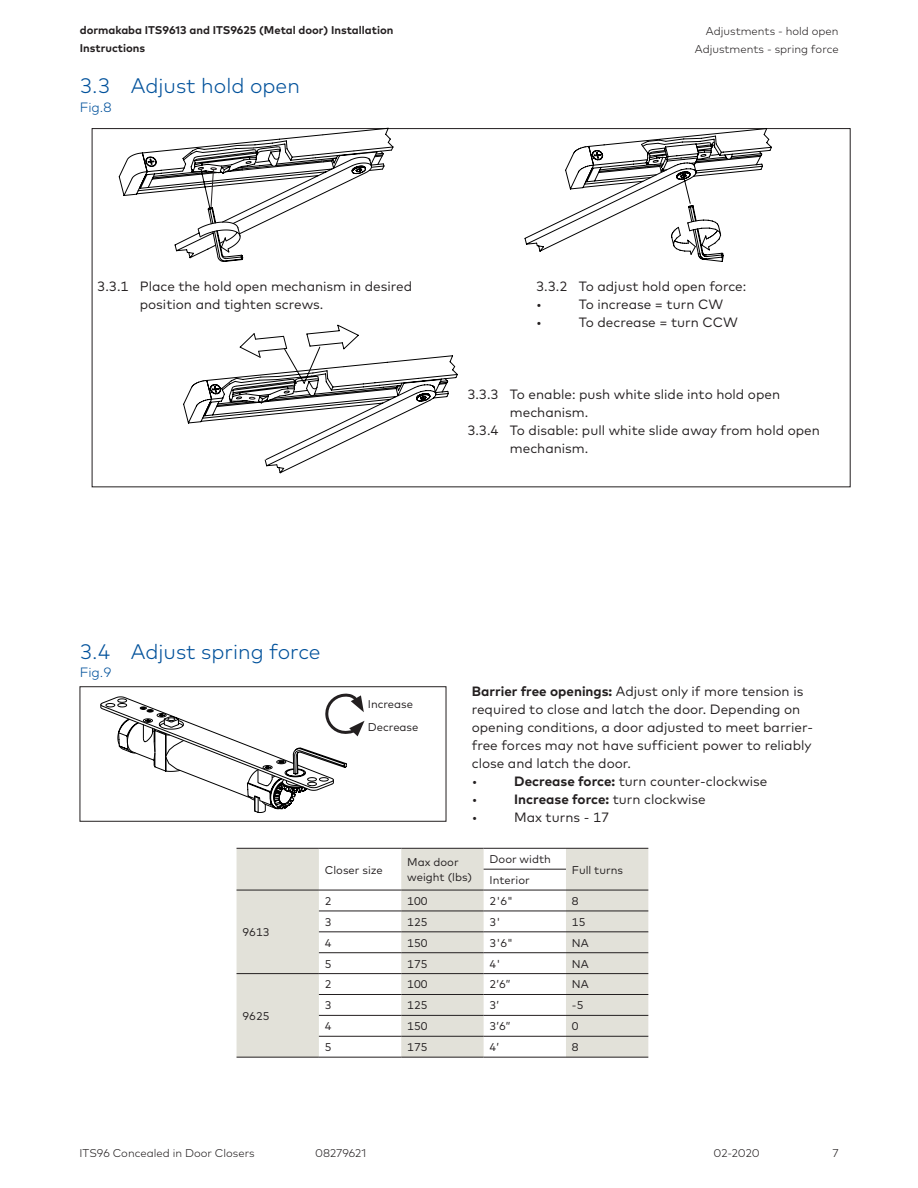
<style>
.page{position:relative;width:918px;height:1188px;background:#fff}
.page>*{position:absolute;margin:0;border:0;box-sizing:border-box;transform-origin:0 0}
.t1{font:300 21px "Mark Pro";color:#01519b}
.Body_Text_9pt_12pt_R{font:13.5px/18px "Mark Pro";color:#231f20}
.t2{font:700 13.5px "Mark Pro";color:#231f20}
.t3{font:300 13.5px "Mark Pro";color:#01519b}
.Table_Body_Text_7_5p{font:11.25px/14.2px "Mark Pro";color:#231f20}
.t4{font:300 11.25px/18px "Mark Pro";color:#231f20;text-align:right}
.t5{font:700 11.25px/18px "Mark Pro";color:#231f20}
.Body_Text_7_5pt_9pt{font:11.25px "Mark Pro";color:#231f20}
.s1{font-weight:700}
.s2{font-weight:400}
</style>
<div class="page">
<svg style="left:524px;top:128px;width:249px;height:134px"></svg>
<svg style="left:237px;top:849px;width:411px;height:208px;fill:#e2e1d9"></svg>
<hr style="left:237px;top:848px;width:82px;height:1px;background:#231f20">
<hr style="left:319px;top:848px;width:82px;height:1px;background:#231f20">
<hr style="left:401px;top:848px;width:83px;height:1px;background:#231f20">
<hr style="left:484px;top:848px;width:82px;height:1px;background:#231f20">
<hr style="left:566px;top:848px;width:82px;height:1px;background:#231f20">
<hr style="left:484px;top:869px;width:82px;height:1px;background:#231f20">
<hr style="left:237px;top:890px;width:82px;height:1px;background:#231f20">
<hr style="left:319px;top:890px;width:82px;height:1px;background:#231f20">
<hr style="left:401px;top:890px;width:83px;height:1px;background:#231f20">
<hr style="left:484px;top:890px;width:82px;height:1px;background:#231f20">
<hr style="left:566px;top:890px;width:82px;height:1px;background:#231f20">
<hr style="left:319px;top:911px;width:82px;height:1px;background:#231f20">
<hr style="left:401px;top:911px;width:83px;height:1px;background:#231f20">
<hr style="left:484px;top:911px;width:82px;height:1px;background:#231f20">
<hr style="left:566px;top:911px;width:82px;height:1px;background:#231f20">
<hr style="left:319px;top:931px;width:82px;height:1px;background:#231f20">
<hr style="left:401px;top:931px;width:83px;height:1px;background:#231f20">
<hr style="left:484px;top:931px;width:82px;height:1px;background:#231f20">
<hr style="left:566px;top:931px;width:82px;height:1px;background:#231f20">
<hr style="left:319px;top:952px;width:82px;height:1px;background:#231f20">
<hr style="left:401px;top:952px;width:83px;height:1px;background:#231f20">
<hr style="left:484px;top:952px;width:82px;height:1px;background:#231f20">
<hr style="left:566px;top:952px;width:82px;height:1px;background:#231f20">
<hr style="left:237px;top:973px;width:82px;height:1px;background:#231f20">
<hr style="left:237px;top:1057px;width:82px;height:1px;background:#231f20">
<hr style="left:319px;top:973px;width:82px;height:1px;background:#231f20">
<hr style="left:401px;top:973px;width:83px;height:1px;background:#231f20">
<hr style="left:484px;top:973px;width:82px;height:1px;background:#231f20">
<hr style="left:566px;top:973px;width:82px;height:1px;background:#231f20">
<hr style="left:319px;top:994px;width:82px;height:1px;background:#231f20">
<hr style="left:401px;top:994px;width:83px;height:1px;background:#231f20">
<hr style="left:484px;top:994px;width:82px;height:1px;background:#231f20">
<hr style="left:566px;top:994px;width:82px;height:1px;background:#231f20">
<hr style="left:319px;top:1015px;width:82px;height:1px;background:#231f20">
<hr style="left:401px;top:1015px;width:83px;height:1px;background:#231f20">
<hr style="left:484px;top:1015px;width:82px;height:1px;background:#231f20">
<hr style="left:566px;top:1015px;width:82px;height:1px;background:#231f20">
<hr style="left:319px;top:1036px;width:82px;height:1px;background:#231f20">
<hr style="left:401px;top:1036px;width:83px;height:1px;background:#231f20">
<hr style="left:484px;top:1036px;width:82px;height:1px;background:#231f20">
<hr style="left:566px;top:1036px;width:82px;height:1px;background:#231f20">
<hr style="left:319px;top:1057px;width:82px;height:1px;background:#231f20">
<hr style="left:401px;top:1057px;width:83px;height:1px;background:#231f20">
<hr style="left:484px;top:1057px;width:82px;height:1px;background:#231f20">
<hr style="left:566px;top:1057px;width:82px;height:1px;background:#231f20">
<svg style="left:100px;top:694px;width:265px;height:119px"></svg>
<div style="left:80px;top:686px;width:366px;height:135px;border:1px solid #231f20"></div>
<svg style="left:118px;top:127px;width:276px;height:135px"></svg>
<svg style="left:183px;top:324px;width:275px;height:150px"></svg>
<p class="t5" style="left:80px;top:20px;width:315px">dormakaba ITS9613 and ITS9625 (Metal door) Installation<br>Instructions</p>
<p class="t1" style="left:80px;top:70px;width:222px">3.3 Adjust hold open</p>
<p class="t3" style="left:80px;top:97px;width:33px">Fig.8</p>
<p class="t4" style="left:695px;top:21px;width:145px">Adjustments - hold open<br>Adjustments - spring force</p>
<p class="Body_Text_9pt_12pt_R" style="left:140px;top:276px;width:274px;text-indent:-43px">3.3.1 Place the hold open mechanism in desired position and tighten screws.</p>
<p class="Body_Text_9pt_12pt_R" style="left:536px;top:276px;width:212px">3.3.2 To adjust hold open force:</p>
<p class="Body_Text_9pt_12pt_R" style="left:536px;top:294px;width:7px">•</p>
<p class="Body_Text_9pt_12pt_R" style="left:579px;top:294px;width:146px">To increase = turn CW</p>
<p class="Body_Text_9pt_12pt_R" style="left:536px;top:312px;width:7px">•</p>
<p class="Body_Text_9pt_12pt_R" style="left:579px;top:312px;width:161px">To decrease = turn CCW</p>
<p class="Body_Text_9pt_12pt_R" style="left:510px;top:384px;width:272px;text-indent:-43px">3.3.3 To enable: push white slide into hold open mechanism.</p>
<p class="Body_Text_9pt_12pt_R" style="left:510px;top:420px;width:312px;text-indent:-43px">3.3.4 To disable: pull white slide away from hold open mechanism.</p>
<p class="t1" style="left:80px;top:635px;width:243px">3.4 Adjust spring force</p>
<p class="t3" style="left:80px;top:662px;width:33px">Fig.9</p>
<p class="Body_Text_7_5pt_9pt" style="left:368px;top:696px;width:47px">Increase</p>
<p class="Body_Text_7_5pt_9pt" style="left:368px;top:719px;width:52px">Decrease</p>
<p class="Body_Text_9pt_12pt_R" style="left:472px;top:681px;width:343px"><span class="s1">Barrier free openings:</span> Adjust only if more tension is required to close and latch the door. Depending on opening conditions, a door adjusted to meet barrier&shy;free forces may not have sufficient power to reliably close and latch the door.</p>
<p class="Body_Text_9pt_12pt_R" style="left:472px;top:771px;width:7px">•</p>
<p class="Body_Text_9pt_12pt_R" style="left:514px;top:771px;width:255px"><span class="s1">Decrease force:</span> turn counter-clockwise</p>
<p class="Body_Text_9pt_12pt_R" style="left:472px;top:789px;width:7px">•</p>
<p class="t2" style="left:514px;top:789px;width:193px">Increase force: <span class="s2">turn clockwise</span></p>
<p class="Body_Text_9pt_12pt_R" style="left:472px;top:807px;width:7px">•</p>
<p class="Body_Text_9pt_12pt_R" style="left:514px;top:807px;width:96px">Max turns - 17</p>
<p class="Table_Body_Text_7_5p" style="left:243px;top:924px;width:28px">9613</p>
<p class="Table_Body_Text_7_5p" style="left:243px;top:1008px;width:28px">9625</p>
<p class="Table_Body_Text_7_5p" style="left:325px;top:862px;width:60px">Closer size</p>
<p class="Table_Body_Text_7_5p" style="left:407px;top:855px;width:66px">Max door weight (lbs)</p>
<p class="Table_Body_Text_7_5p" style="left:490px;top:851px;width:63px">Door width</p>
<p class="Table_Body_Text_7_5p" style="left:490px;top:872px;width:42px">Interior</p>
<p class="Table_Body_Text_7_5p" style="left:572px;top:862px;width:53px">Full turns</p>
<p class="Table_Body_Text_7_5p" style="left:325px;top:893px;width:8px">2</p>
<p class="Table_Body_Text_7_5p" style="left:407px;top:893px;width:22px">100</p>
<p class="Table_Body_Text_7_5p" style="left:490px;top:893px;width:25px">2'6"</p>
<p class="Table_Body_Text_7_5p" style="left:572px;top:893px;width:8px">8</p>
<p class="Table_Body_Text_7_5p" style="left:325px;top:914px;width:8px">3</p>
<p class="Table_Body_Text_7_5p" style="left:407px;top:914px;width:22px">125</p>
<p class="Table_Body_Text_7_5p" style="left:490px;top:914px;width:12px">3'</p>
<p class="Table_Body_Text_7_5p" style="left:572px;top:914px;width:15px">15</p>
<p class="Table_Body_Text_7_5p" style="left:325px;top:935px;width:8px">4</p>
<p class="Table_Body_Text_7_5p" style="left:407px;top:935px;width:22px">150</p>
<p class="Table_Body_Text_7_5p" style="left:490px;top:935px;width:25px">3'6"</p>
<p class="Table_Body_Text_7_5p" style="left:572px;top:935px;width:18px">NA</p>
<p class="Table_Body_Text_7_5p" style="left:325px;top:956px;width:8px">5</p>
<p class="Table_Body_Text_7_5p" style="left:407px;top:956px;width:22px">175</p>
<p class="Table_Body_Text_7_5p" style="left:490px;top:956px;width:12px">4'</p>
<p class="Table_Body_Text_7_5p" style="left:572px;top:956px;width:18px">NA</p>
<p class="Table_Body_Text_7_5p" style="left:325px;top:977px;width:8px">2</p>
<p class="Table_Body_Text_7_5p" style="left:407px;top:977px;width:22px">100</p>
<p class="Table_Body_Text_7_5p" style="left:490px;top:977px;width:23px">2’6”</p>
<p class="Table_Body_Text_7_5p" style="left:572px;top:977px;width:18px">NA</p>
<p class="Table_Body_Text_7_5p" style="left:325px;top:997px;width:8px">3</p>
<p class="Table_Body_Text_7_5p" style="left:407px;top:997px;width:22px">125</p>
<p class="Table_Body_Text_7_5p" style="left:490px;top:997px;width:11px">3’</p>
<p class="Table_Body_Text_7_5p" style="left:572px;top:997px;width:13px">-5</p>
<p class="Table_Body_Text_7_5p" style="left:325px;top:1018px;width:8px">4</p>
<p class="Table_Body_Text_7_5p" style="left:407px;top:1018px;width:22px">150</p>
<p class="Table_Body_Text_7_5p" style="left:490px;top:1018px;width:23px">3’6”</p>
<p class="Table_Body_Text_7_5p" style="left:572px;top:1018px;width:8px">0</p>
<p class="Table_Body_Text_7_5p" style="left:325px;top:1039px;width:8px">5</p>
<p class="Table_Body_Text_7_5p" style="left:407px;top:1039px;width:22px">175</p>
<p class="Table_Body_Text_7_5p" style="left:490px;top:1039px;width:11px">4’</p>
<p class="Table_Body_Text_7_5p" style="left:572px;top:1039px;width:8px">8</p>
<p class="t4" style="left:80px;top:1143px;width:177px">ITS96 Concealed in Door Closers</p>
<p class="t4" style="left:315px;top:1143px;width:53px">08279621</p>
<p class="t4" style="left:714px;top:1143px;width:48px">02-2020</p>
<p class="t4" style="left:833px;top:1144px;width:8px">7</p>
</div>
